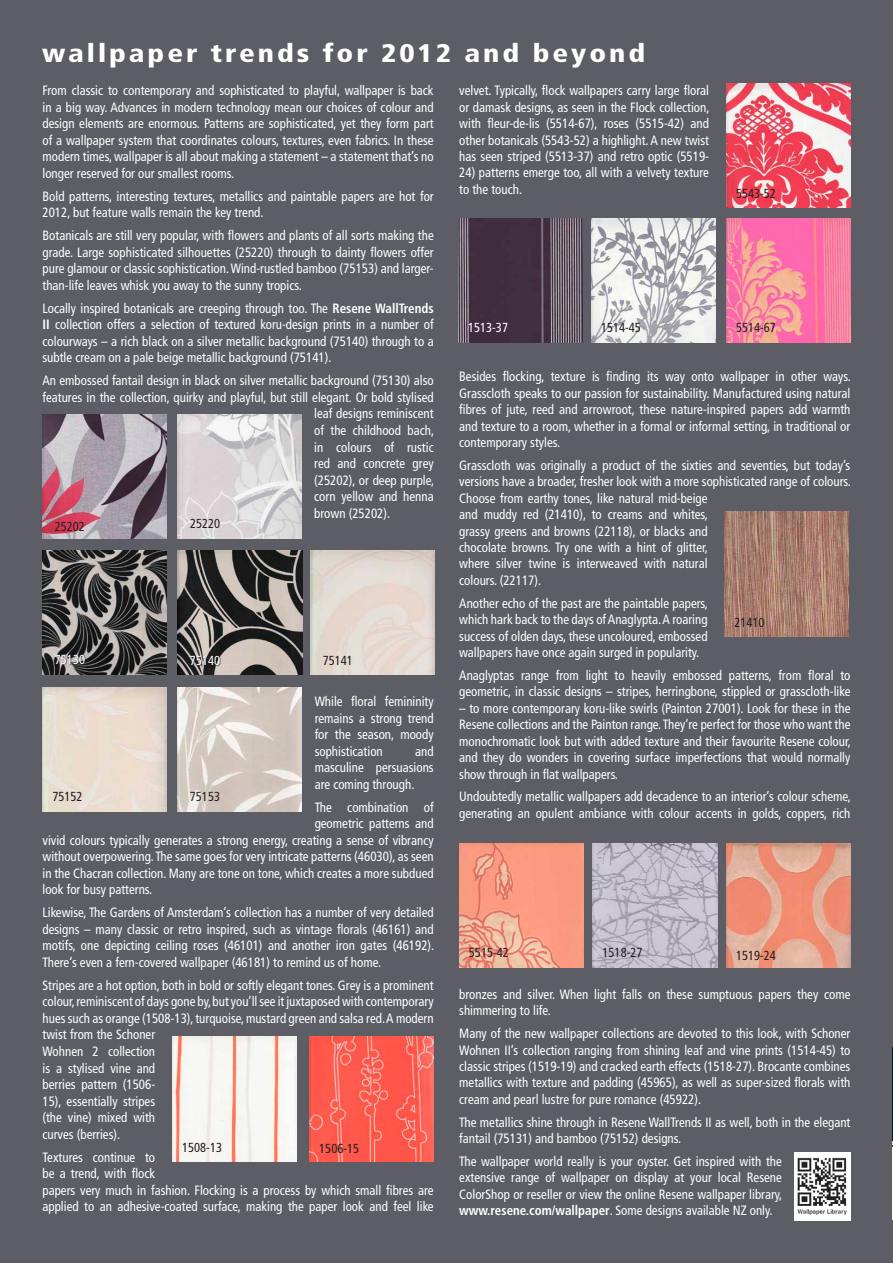
<style>
.page{position:relative;width:893px;height:1263px;background:#5d5d66}
.page>*{position:absolute;margin:0;border:0;box-sizing:border-box;transform-origin:0 0}
.t1{font:900 condensed 25.5px "Frutiger";letter-spacing:.1em;color:#fff;scale:1.15 1}
.t2{font:condensed 13.5px/16.5px "Frutiger";color:#fff;text-align:justify;scale:.96 1}
.t3{font:condensed 13.05px "Frutiger";color:#231f20;scale:.96 1}
.t4{font:condensed 13.05px "Frutiger";color:#fff;scale:.96 1}
.s1{font-weight:700}
</style>
<div class="page">
<img style="left:172px;top:1037px;width:125px;height:124px">
<img style="left:309px;top:1037px;width:125px;height:124px">
<img style="left:725px;top:512px;width:124px;height:124px">
<img style="left:726px;top:83px;width:124px;height:124px">
<img style="left:726px;top:218px;width:124px;height:124px">
<img style="left:591px;top:218px;width:124px;height:124px">
<img style="left:458px;top:218px;width:125px;height:124px">
<img style="left:459px;top:843px;width:124px;height:125px">
<img style="left:593px;top:843px;width:124px;height:125px">
<img style="left:726px;top:843px;width:124px;height:125px">
<img style="left:178px;top:687px;width:124px;height:125px">
<img style="left:43px;top:687px;width:124px;height:125px">
<img style="left:178px;top:550px;width:124px;height:124px">
<div style="left:191px;top:656px;width:30px;height:10px;background:#231f20;opacity:.75"></div>
<img style="left:310px;top:550px;width:125px;height:124px">
<img style="left:43px;top:550px;width:124px;height:124px">
<div style="left:56px;top:655px;width:30px;height:10px;background:#231f20;opacity:.75"></div>
<img style="left:178px;top:415px;width:123px;height:123px">
<img style="left:43px;top:415px;width:123px;height:123px">
<img style="left:795px;top:1153px;width:55px;height:67px">
<svg style="left:892px;top:1047px;width:1px;height:172px"></svg>
<h1 class="t1" style="left:42px;top:37px;width:526px">wallpaper trends for 2012 and beyond</h1>
<p class="t2" style="left:43px;top:82px;width:409px">From classic to contemporary and sophisticated to playful, wallpaper is back in a big way. Advances in modern technology mean our choices of colour and design elements are enormous. Patterns are sophisticated, yet they form part of a wallpaper system that coordinates colours, textures, even fabrics. In these modern times, wallpaper is all about making a statement – a statement that’s no longer reserved for our smallest rooms.</p>
<p class="t2" style="left:43px;top:188px;width:409px">Bold patterns, interesting textures, metallics and paintable papers are hot for<br>2012, but feature walls remain the key trend.</p>
<p class="t2" style="left:43px;top:227px;width:409px">Botanicals are still very popular, with flowers and plants of all sorts making the grade. Large sophisticated silhouettes (25220) through to dainty flowers offer pure glamour or classic sophistication. Wind-rustled bamboo (75153) and larger&shy;than-life leaves whisk you away to the sunny tropics.</p>
<p class="t2" style="left:43px;top:300px;width:409px">Locally inspired botanicals are creeping through too. The <span class="s1">Resene WallTrends II</span> collection offers a selection of textured koru-design prints in a number of colourways – a rich black on a silver metallic background (75140) through to a subtle cream on a pale beige metallic background (75141).</p>
<p class="t2" style="left:43px;top:372px;width:409px">An embossed fantail design in black on silver metallic background (75130) also</p>
<p class="t2" style="left:43px;top:389px;width:409px">features in the collection, quirky and playful, but still elegant. Or bold stylised</p>
<p class="t2" style="left:314px;top:406px;width:126px">leaf designs reminiscent</p>
<p class="t2" style="left:314px;top:422px;width:126px">of the childhood bach,</p>
<p class="t2" style="left:314px;top:439px;width:126px">in colours of rustic</p>
<p class="t2" style="left:314px;top:455px;width:126px">red and concrete grey</p>
<p class="t2" style="left:314px;top:472px;width:126px">(25202), or deep purple,</p>
<p class="t2" style="left:314px;top:488px;width:126px">corn yellow and henna</p>
<p class="t2" style="left:314px;top:505px;width:81px">brown (25202).</p>
<p class="t3" style="left:55px;top:519px;width:33px">25202</p>
<p class="t3" style="left:190px;top:516px;width:33px">25220</p>
<p class="t4" style="left:55px;top:652px;width:33px">75130</p>
<p class="t4" style="left:190px;top:653px;width:33px">75140</p>
<p class="t3" style="left:323px;top:653px;width:33px">75141</p>
<p class="t2" style="left:315px;top:693px;width:126px">While floral femininity remains a strong trend for the season, moody sophistication</p>
<p class="t2" style="left:315px;top:743px;width:126px;text-indent:101px">and masculine persuasions are coming through.</p>
<p class="t2" style="left:315px;top:799px;width:126px">The combination of</p>
<p class="t2" style="left:315px;top:815px;width:126px">geometric patterns and</p>
<p class="t2" style="left:43px;top:832px;width:409px">vivid colours typically generates a strong energy, creating a sense of vibrancy</p>
<p class="t2" style="left:43px;top:848px;width:409px">without overpowering. The same goes for very intricate patterns (46030), as seen</p>
<p class="t2" style="left:43px;top:865px;width:409px">in the Chacran collection. Many are tone on tone, which creates a more subdued</p>
<p class="t2" style="left:43px;top:881px;width:116px">look for busy patterns.</p>
<p class="t2" style="left:43px;top:904px;width:410px">Likewise, The Gardens of Amsterdam’s collection has a number of very detailed designs – many classic or retro inspired, such as vintage florals (46161) and motifs, one depicting ceiling roses (46101) and another iron gates (46192).<br>There’s even a fern-covered wallpaper (46181) to remind us of home.</p>
<p class="t2" style="left:43px;top:977px;width:409px;text-align:left">Stripes are a hot option, both in bold or softly elegant tones. Grey is a prominent colour, reminiscent of days gone by, but you’ll see it juxtaposed with contemporary hues such as orange (1508-13), turquoise, mustard green and salsa red. A modern twist from the Schoner<br>Wohnen 2 collection<br>is a stylised vine and<br>berries pattern (1506-<br>15), essentially stripes<br>(the vine) mixed with<br>curves (berries).</p>
<p class="t2" style="left:43px;top:1149px;width:409px;text-align:left">Textures continue to<br>be a trend, with flock<br>papers very much in fashion. Flocking is a process by which small fibres are applied to an adhesive-coated surface, making the paper look and feel like</p>
<p class="t3" style="left:52px;top:789px;width:33px">75152</p>
<p class="t3" style="left:190px;top:789px;width:33px">75153</p>
<p class="t3" style="left:182px;top:1140px;width:43px">1508-13</p>
<p class="t3" style="left:319px;top:1141px;width:43px">1506-15</p>
<p class="t2" style="left:459px;top:82px;width:262px">velvet. Typically, flock wallpapers carry large floral or damask designs, as seen in the Flock collection, with fleur-de-lis (5514-67), roses (5515-42) and other botanicals (5543-52) a highlight. A new twist has seen striped (5513-37) and retro optic (5519-</p>
<p class="t2" style="left:459px;top:165px;width:262px">24) patterns emerge too, all with a velvety texture to the touch.</p>
<p class="t3" style="left:736px;top:186px;width:43px">5543-52</p>
<p class="t4" style="left:468px;top:320px;width:43px">1513-37</p>
<p class="t3" style="left:601px;top:320px;width:43px">1514-45</p>
<p class="t3" style="left:736px;top:320px;width:43px">5514-67</p>
<p class="t2" style="left:459px;top:368px;width:409px">Besides flocking, texture is finding its way onto wallpaper in other ways.<br>Grasscloth speaks to our passion for sustainability. Manufactured using natural fibres of jute, reed and arrowroot, these nature-inspired papers add warmth and texture to a room, whether in a formal or informal setting, in traditional or contemporary styles.</p>
<p class="t2" style="left:459px;top:457px;width:410px;text-align:left">Grasscloth was originally a product of the sixties and seventies, but today’s versions have a broader, fresher look with a more sophisticated range of colours.<br>Choose from earthy tones, like natural mid-beige<br>and muddy red (21410), to creams and whites,<br>grassy greens and browns (22118), or blacks and<br>chocolate browns. Try one with a hint of glitter,<br>where silver twine is interweaved with natural<br>colours. (22117).</p>
<p class="t2" style="left:459px;top:595px;width:261px">Another echo of the past are the paintable papers, which hark back to the days of Anaglypta. A roaring success of olden days, these uncoloured, embossed wallpapers have once again surged in popularity.</p>
<p class="t2" style="left:459px;top:667px;width:409px">Anaglyptas range from light to heavily embossed patterns, from floral to geometric, in classic designs – stripes, herringbone, stippled or grasscloth-like</p>
<p class="t2" style="left:459px;top:700px;width:409px">– to more contemporary koru-like swirls (Painton 27001). Look for these in the Resene collections and the Painton range. They’re perfect for those who want the monochromatic look but with added texture and their favourite Resene colour, and they do wonders in covering surface imperfections that would normally show through in flat wallpapers.</p>
<p class="t2" style="left:459px;top:788px;width:409px">Undoubtedly metallic wallpapers add decadence to an interior’s colour scheme, generating an opulent ambiance with colour accents in golds, coppers, rich</p>
<p class="t3" style="left:734px;top:614px;width:33px">21410</p>
<p class="t3" style="left:469px;top:945px;width:43px">5515-42</p>
<p class="t3" style="left:603px;top:945px;width:43px">1518-27</p>
<p class="t3" style="left:736px;top:948px;width:43px">1519-24</p>
<p class="t2" style="left:459px;top:986px;width:409px">bronzes and silver. When light falls on these sumptuous papers they come shimmering to life.</p>
<p class="t2" style="left:459px;top:1025px;width:409px">Many of the new wallpaper collections are devoted to this look, with Schoner Wohnen II’s collection ranging from shining leaf and vine prints (1514-45) to classic stripes (1519-19) and cracked earth effects (1518-27). Brocante combines metallics with texture and padding (45965), as well as super-sized florals with cream and pearl lustre for pure romance (45922).</p>
<p class="t2" style="left:459px;top:1114px;width:409px">The metallics shine through in Resene WallTrends II as well, both in the elegant fantail (75131) and bamboo (75152) designs.</p>
<p class="t2" style="left:459px;top:1153px;width:338px">The wallpaper world really is your oyster. Get inspired with the extensive range of wallpaper on display at your local Resene ColorShop or reseller or view the online Resene wallpaper library, <span class="s1">www.resene.com/wallpaper</span>. Some designs available NZ only.</p>
</div>
